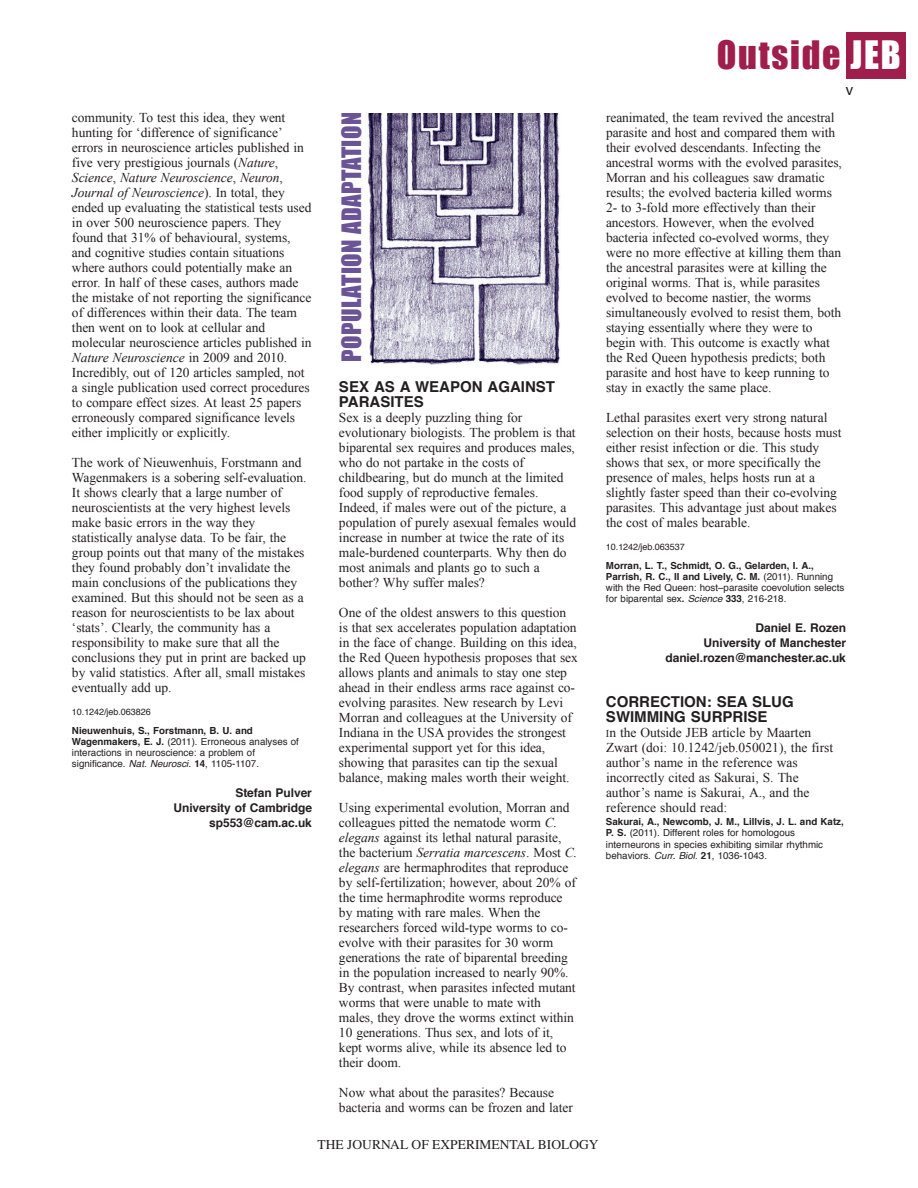
<style>
.page{position:relative;width:918px;height:1188px;background:#fff}
.page>*{position:absolute;margin:0;border:0;box-sizing:border-box;transform-origin:0 0}
.t1{font:36px "Impact";letter-spacing:.05em;color:#a01e4b}
.t2{font:24.75px "Impact";letter-spacing:.02em;color:#6a5495}
.t3{font:700 15px/15px "Helvetica";color:#231f20}
.t4{font:15px "Helvetica";color:#231f20}
.t5{font:13.5px/15px "Times New Roman";letter-spacing:-.005em;color:#231f20}
.t6{font:13.5px "Times";color:#231f20}
.t7{font:700 12px/15px "Helvetica";letter-spacing:-.005em;color:#231f20;text-align:right}
.t8{font:9.75px/11.2px "Helvetica";color:#231f20}
.t9{font:9px "Helvetica";letter-spacing:-.005em;color:#231f20}
.s1{font-style:italic}
.s2{font-weight:700}
.s3{color:#fff}
.s4{font-size:10.5px}
</style>
<div class="page">
<div style="left:846px;top:32px;width:60px;height:46px;background:#a01e4b"></div>
<img style="left:366px;top:113px;width:194px;height:252px">
<p class="t5" style="left:72px;top:110px;width:241px">community. To test this idea, they went hunting for ‘difference of significance’ errors in neuroscience articles published in five very prestigious journals (<span class="s1">Nature</span>, <span class="s1">Science</span>, <span class="s1">Nature Neuroscience</span>, <span class="s1">Neuron</span>, <span class="s1">Journal of Neuroscience</span>). In total, they ended up evaluating the statistical tests used in over 500 neuroscience papers. They found that 31% of behavioural, systems, and cognitive studies contain situations where authors could potentially make an error. In half of these cases, authors made the mistake of not reporting the significance of differences within their data. The team then went on to look at cellular and molecular neuroscience articles published in <span class="s1">Nature Neuroscience</span> in 2009 and 2010.<br>Incredibly, out of 120 articles sampled, not a single publication used correct procedures to compare effect sizes. At least 25 papers erroneously compared significance levels either implicitly or explicitly.</p>
<p class="t5" style="left:72px;top:455px;width:236px">The work of Nieuwenhuis, Forstmann and Wagenmakers is a sobering self-evaluation.<br>It shows clearly that a large number of neuroscientists at the very highest levels make basic errors in the way they statistically analyse data. To be fair, the group points out that many of the mistakes they found probably don’t invalidate the main conclusions of the publications they examined. But this should not be seen as a reason for neuroscientists to be lax about ‘stats’. Clearly, the community has a responsibility to make sure that all the conclusions they put in print are backed up by valid statistics. After all, small mistakes eventually add up.</p>
<p class="t9" style="left:72px;top:708px;width:80px">10.1242/jeb.063826</p>
<p class="t8" style="left:72px;top:725px;width:229px"><span class="s2">Nieuwenhuis, S., Forstmann, B. U. and Wagenmakers, E. J.</span> (2011). Erroneous analyses of interactions in neuroscience: a problem of significance. <span class="s1">Nat. Neurosci.</span> <span class="s2">14</span>, 1105-1107.</p>
<p class="t7" style="left:173px;top:787px;width:140px">Stefan Pulver<br>University of Cambridge sp553@cam.ac.uk</p>
<h2 class="t2" style="left:343px;top:362px;width:252px;rotate:-90deg">POPULATION ADAPTATION</h2>
<p class="t3" style="left:339px;top:381px;width:218px">SEX AS A WEAPON AGAINST<br>PARASITES</p>
<p class="t5" style="left:339px;top:410px;width:239px">Sex is a deeply puzzling thing for evolutionary biologists. The problem is that biparental sex requires and produces males, who do not partake in the costs of childbearing, but do munch at the limited food supply of reproductive females.<br>Indeed, if males were out of the picture, a population of purely asexual females would increase in number at twice the rate of its male-burdened counterparts. Why then do most animals and plants go to such a bother? Why suffer males?</p>
<p class="t5" style="left:339px;top:605px;width:241px">One of the oldest answers to this question is that sex accelerates population adaptation in the face of change. Building on this idea, the Red Queen hypothesis proposes that sex allows plants and animals to stay one step ahead in their endless arms race against co&shy;evolving parasites. New research by Levi Morran and colleagues at the University of Indiana in the USA provides the strongest experimental support yet for this idea, showing that parasites can tip the sexual balance, making males worth their weight.</p>
<p class="t5" style="left:339px;top:800px;width:240px">Using experimental evolution, Morran and colleagues pitted the nematode worm <span class="s1">C. elegans</span> against its lethal natural parasite, the bacterium <span class="s1">Serratia marcescens</span>. Most <span class="s1">C. elegans</span> are hermaphrodites that reproduce by self-fertilization; however, about 20% of the time hermaphrodite worms reproduce by mating with rare males. When the researchers forced wild-type worms to co&shy;evolve with their parasites for 30 worm generations the rate of biparental breeding in the population increased to nearly 90%.<br>By contrast, when parasites infected mutant worms that were unable to mate with males, they drove the worms extinct within 10 generations. Thus sex, and lots of it, kept worms alive, while its absence led to their doom.</p>
<p class="t5" style="left:339px;top:1085px;width:235px">Now what about the parasites? Because bacteria and worms can be frozen and later</p>
<h1 class="t1" style="left:717px;top:33px;width:185px">Outside <span class="s3">JEB</span></h1>
<p class="t4" style="left:846px;top:83px;width:9px">v</p>
<p class="t5" style="left:606px;top:110px;width:237px">reanimated, the team revived the ancestral parasite and host and compared them with their evolved descendants. Infecting the ancestral worms with the evolved parasites, Morran and his colleagues saw dramatic results; the evolved bacteria killed worms 2- to 3-fold more effectively than their ancestors. However, when the evolved bacteria infected co-evolved worms, they were no more effective at killing them than the ancestral parasites were at killing the original worms. That is, while parasites evolved to become nastier, the worms simultaneously evolved to resist them, both staying essentially where they were to begin with. This outcome is exactly what the Red Queen hypothesis predicts; both parasite and host have to keep running to stay in exactly the same place.</p>
<p class="t5" style="left:606px;top:410px;width:237px">Lethal parasites exert very strong natural selection on their hosts, because hosts must either resist infection or die. This study shows that sex, or more specifically the presence of males, helps hosts run at a slightly faster speed than their co-evolving parasites. This advantage just about makes the cost of males bearable.</p>
<p class="t9" style="left:606px;top:543px;width:80px">10.1242/jeb.063537</p>
<p class="t8" style="left:606px;top:560px;width:240px"><span class="s2">Morran, L. T., Schmidt, O. G., Gelarden, I. A., Parrish, R. C., II and Lively, C. M.</span> (2011). Running with the Red Queen: host–parasite coevolution selects for biparental sex<span class="s2">.</span> <span class="s1">Science</span> <span class="s2">333</span>, 216-218.</p>
<p class="t7" style="left:665px;top:622px;width:182px">Daniel E. Rozen<br>University of Manchester daniel.rozen@manchester.ac.uk</p>
<p class="t3" style="left:606px;top:696px;width:189px">CORRECTION: SEA SLUG<br>SWIMMING SURPRISE</p>
<p class="t5" style="left:606px;top:725px;width:229px"><span class="s4">I</span>n the Outside JEB article by Maarten Zwart (doi: 10.1242/ jeb.050021), the first author’s name in the reference was incorrectly cited as Sakurai, S. The author’s name is Sakurai, A., and the reference should read:</p>
<p class="t8" style="left:606px;top:817px;width:239px"><span class="s2">Sakurai, A., Newcomb, J. M., Lillvis, J. L. and Katz, P. S.</span> (2011). Different roles for homologous interneurons in species exhibiting similar rhythmic behaviors. <span class="s1">Curr. Biol</span>. <span class="s2">21</span>, 1036-1043.</p>
<p class="t6" style="left:318px;top:1137px;width:282px">THE JOURNAL OF EXPERIMENTAL BIOLOGY</p>
</div>
